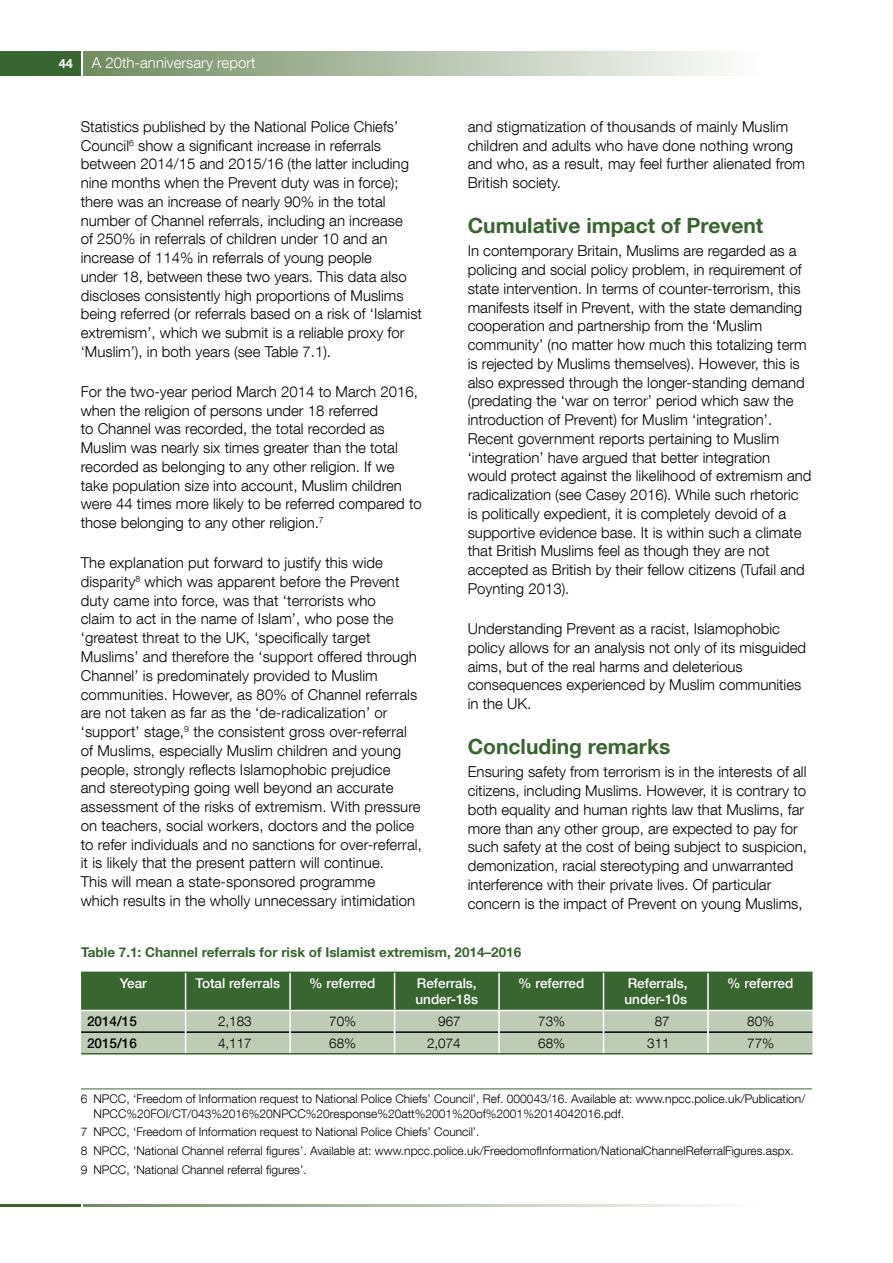
<style>
.page{position:relative;width:893px;height:1263px;background:#fff}
.page>*{position:absolute;margin:0;border:0;box-sizing:border-box;transform-origin:0 0}
.body_subheading_A{font:700 21px "Helvetica Neue LT Com";color:#396530}
.bodycopy{font:300 15px/18.8px "Helvetica Neue LT Com";color:#000}
.t1{font:300 15px "Helvetica Neue LT Com";color:#fff}
.Table_head{font:500 13.5px/16.5px "Helvetica Neue LT Com";color:#fff}
.Figure_table_caption{font:700 13.5px "Helvetica Neue LT Com";color:#396530}
.Table_body_right_ali{font:300 13.5px "Helvetica Neue LT Com";color:#000}
.Table_bold{font:500 13.5px "Helvetica Neue LT Com";color:#000}
.t2{font:700 12.75px "Helvetica Neue LT Com";color:#fff}
.footnote_text{font:300 12px/14.4px "Helvetica Neue LT Com";color:#000}
</style>
<div class="page">
<div style="left:83px;top:51px;width:732px;height:24px;background:linear-gradient(to right,#708c60,#fff)"></div>
<div style="left:0;top:51px;width:81px;height:24px;background:#396530"></div>
<hr style="left:83px;top:1204px;width:732px;height:2px;background:#708c60">
<hr style="left:0;top:1204px;width:81px;height:2px;background:#396530">
<hr style="left:81px;top:1089px;width:731px;height:1px;background:#396530">
<hr style="left:81px;top:971px;width:105px;height:2px;background:#396530">
<hr style="left:186px;top:971px;width:104px;height:2px;background:#396530">
<hr style="left:290px;top:971px;width:105px;height:2px;background:#396530">
<hr style="left:395px;top:971px;width:104px;height:2px;background:#396530">
<hr style="left:499px;top:971px;width:104px;height:2px;background:#396530">
<hr style="left:603px;top:971px;width:105px;height:2px;background:#396530">
<hr style="left:708px;top:971px;width:104px;height:2px;background:#396530">
<svg style="left:81px;top:972px;width:731px;height:82px;background:#7e9875"></svg>
<hr style="left:708px;top:1010px;width:104px;height:1px;background:#fff">
<hr style="left:707px;top:1011px;width:2px;height:21px;background:#fff">
<p class="t2" style="left:59px;top:55px;width:16px">44</p>
<p class="t1" style="left:92px;top:54px;width:165px">A 20th-anniversary report</p>
<p class="bodycopy" style="left:81px;top:117px;width:343px">Statistics published by the National Police Chiefs’ Council<sup>6</sup> show a significant increase in referrals between 2014/15 and 2015/16 (the latter including nine months when the Prevent duty was in force); there was an increase of nearly 90% in the total number of Channel referrals, including an increase<br>of 250% in referrals of children under 10 and an increase of 114% in referrals of young people<br>under 18, between these two years. This data also discloses consistently high proportions of Muslims being referred (or referrals based on a risk of ‘Islamist extremism’, which we submit is a reliable proxy for ‘Muslim’), in both years (see Table 7.1).</p>
<p class="bodycopy" style="left:81px;top:382px;width:342px">For the two-year period March 2014 to March 2016, when the religion of persons under 18 referred<br>to Channel was recorded, the total recorded as Muslim was nearly six times greater than the total recorded as belonging to any other religion. If we take population size into account, Muslim children were 44 times more likely to be referred compared to those belonging to any other religion.<sup>7</sup></p>
<p class="bodycopy" style="left:81px;top:553px;width:343px">The explanation put forward to justify this wide disparity<sup>8</sup> which was apparent before the Prevent duty came into force, was that ‘terrorists who<br>claim to act in the name of Islam’, who pose the ‘greatest threat to the UK, ‘specifically target Muslims’ and therefore the ‘support offered through Channel’ is predominately provided to Muslim communities. However, as 80% of Channel referrals are not taken as far as the ‘de-radicalization’ or ‘support’ stage,<sup>9</sup> the consistent gross over-referral of Muslims, especially Muslim children and young people, strongly reflects Islamophobic prejudice<br>and stereotyping going well beyond an accurate assessment of the risks of extremism. With pressure on teachers, social workers, doctors and the police to refer individuals and no sanctions for over-referral, it is likely that the present pattern will continue.<br>This will mean a state-sponsored programme<br>which results in the wholly unnecessary intimidation</p>
<p class="bodycopy" style="left:468px;top:117px;width:339px">and stigmatization of thousands of mainly Muslim children and adults who have done nothing wrong and who, as a result, may feel further alienated from British society.</p>
<p class="body_subheading_A" style="left:468px;top:213px;width:297px">Cumulative impact of Prevent</p>
<p class="bodycopy" style="left:468px;top:241px;width:345px">In contemporary Britain, Muslims are regarded as a policing and social policy problem, in requirement of state intervention. In terms of counter-terrorism, this manifests itself in Prevent, with the state demanding cooperation and partnership from the ‘Muslim community’ (no matter how much this totalizing term is rejected by Muslims themselves). However, this is also expressed through the longer-standing demand (predating the ‘war on terror’ period which saw the introduction of Prevent) for Muslim ‘integration’.<br>Recent government reports pertaining to Muslim ‘integration’ have argued that better integration would protect against the likelihood of extremism and radicalization (see Casey 2016). While such rhetoric is politically expedient, it is completely devoid of a supportive evidence base. It is within such a climate that British Muslims feel as though they are not accepted as British by their fellow citizens (Tufail and Poynting 2013).</p>
<p class="bodycopy" style="left:468px;top:619px;width:340px">Understanding Prevent as a racist, Islamophobic policy allows for an analysis not only of its misguided aims, but of the real harms and deleterious consequences experienced by Muslim communities in the UK.</p>
<p class="body_subheading_A" style="left:468px;top:733px;width:204px">Concluding remarks</p>
<p class="bodycopy" style="left:468px;top:762px;width:341px">Ensuring safety from terrorism is in the interests of all citizens, including Muslims. However, it is contrary to both equality and human rights law that Muslims, far more than any other group, are expected to pay for such safety at the cost of being subject to suspicion, demonization, racial stereotyping and unwarranted interference with their private lives. Of particular concern is the impact of Prevent on young Muslims,</p>
<p class="Figure_table_caption" style="left:81px;top:944px;width:442px">Table 7.1: Channel referrals for risk of Islamist extremism, 2014–2016</p>
<p class="Table_head" style="left:120px;top:975px;width:29px">Year</p>
<p class="Table_head" style="left:196px;top:975px;width:86px">Total referrals</p>
<p class="Table_head" style="left:309px;top:975px;width:68px">% referred</p>
<p class="Table_head" style="left:416px;top:975px;width:64px">Referrals, under-18s</p>
<p class="Table_head" style="left:518px;top:975px;width:68px">% referred</p>
<p class="Table_head" style="left:624px;top:975px;width:65px">Referrals, under-10s</p>
<p class="Table_head" style="left:727px;top:975px;width:68px">% referred</p>
<p class="Table_bold" style="left:87px;top:1013px;width:51px">2014/15</p>
<p class="Table_body_right_ali" style="left:218px;top:1013px;width:35px">2,183</p>
<p class="Table_body_right_ali" style="left:329px;top:1013px;width:29px">70%</p>
<p class="Table_body_right_ali" style="left:438px;top:1013px;width:24px">967</p>
<p class="Table_body_right_ali" style="left:538px;top:1013px;width:29px">73%</p>
<p class="Table_body_right_ali" style="left:655px;top:1013px;width:17px">87</p>
<p class="Table_body_right_ali" style="left:747px;top:1013px;width:29px">80%</p>
<p class="Table_bold" style="left:87px;top:1035px;width:51px">2015/16</p>
<p class="Table_body_right_ali" style="left:218px;top:1035px;width:35px">4,117</p>
<p class="Table_body_right_ali" style="left:329px;top:1035px;width:29px">68%</p>
<p class="Table_body_right_ali" style="left:427px;top:1035px;width:35px">2,074</p>
<p class="Table_body_right_ali" style="left:538px;top:1035px;width:29px">68%</p>
<p class="Table_body_right_ali" style="left:647px;top:1035px;width:24px">311</p>
<p class="Table_body_right_ali" style="left:747px;top:1035px;width:29px">77%</p>
<p class="footnote_text" style="left:94px;top:1091px;width:713px;text-indent:-13px">6 NPCC, ‘Freedom of Information request to National Police Chiefs’ Council’, Ref. 000043/16. Available at: www.npcc.police.uk/Publication/<br>NPCC%20FOI/CT/043%2016%20NPCC%20response%20att%2001%20of%2001%2014042016.pdf.</p>
<p class="footnote_text" style="left:81px;top:1125px;width:400px">7 NPCC, ‘Freedom of Information request to National Police Chiefs’ Council’.</p>
<p class="footnote_text" style="left:81px;top:1143px;width:715px">8 NPCC, ‘National Channel referral figures’. Available at: www.npcc.police.uk/FreedomofInformation/NationalChannelReferralFigures.aspx.</p>
<p class="footnote_text" style="left:81px;top:1162px;width:227px">9 NPCC, ‘National Channel referral figures’.</p>
</div>
